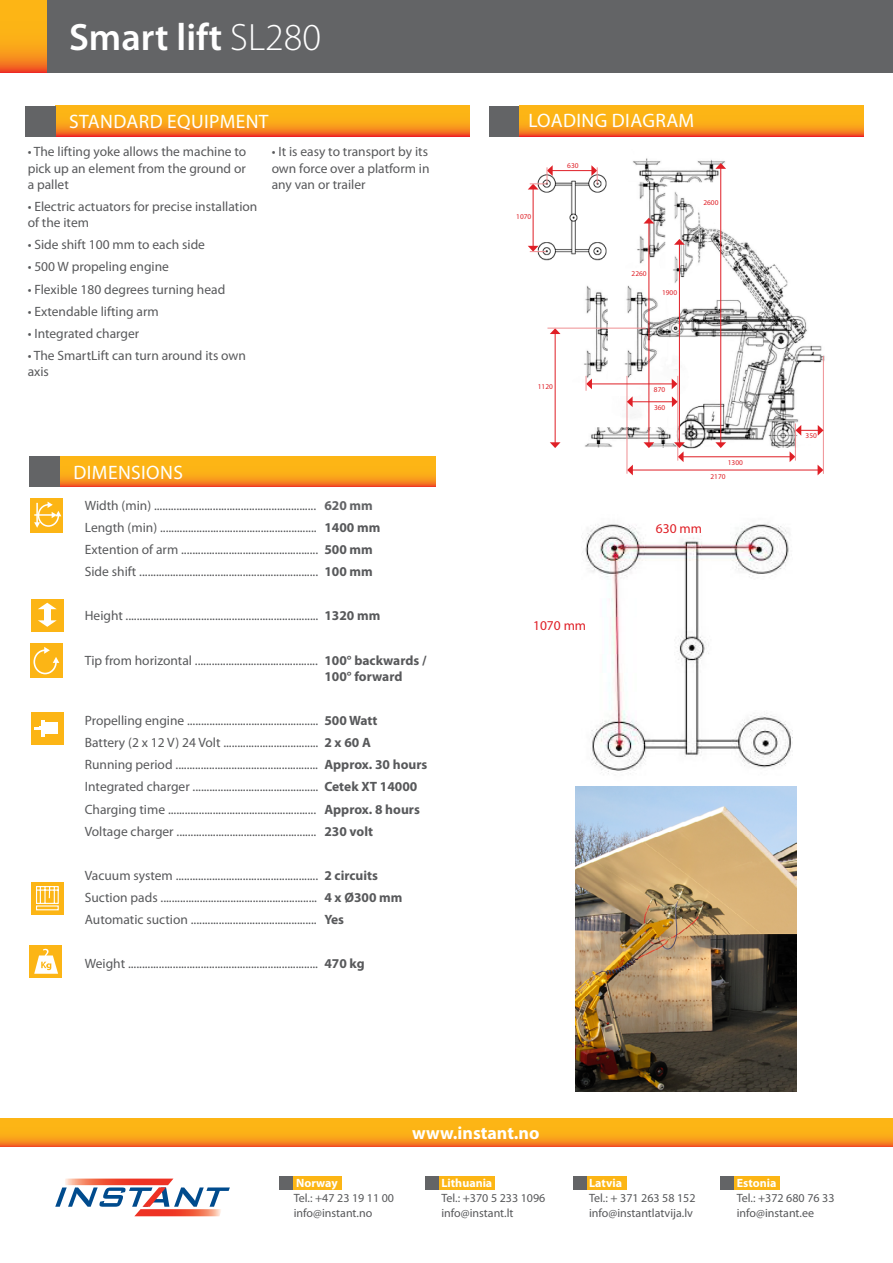
<style>
.page{position:relative;width:893px;height:1263px;background:#fff}
.page>*{position:absolute;margin:0;border:0;box-sizing:border-box;transform-origin:0 0}
.t1{font:600 38.25px "Myriad Pro";color:#fff}
.t2{font:19.5px "Myriad Pro";letter-spacing:.02em;color:#fff}
.t3{font:700 18px "Myriad Pro";color:#fff}
.t4{font:13.5px/22.2px "Myriad Pro";color:#58595b}
.t5{font:13.5px "Myriad Pro";color:#df1f26}
.t6{font:12px/15px "Myriad Pro";color:#58595b}
.t7{font:700 12px "Myriad Pro";color:#fff}
.t8{font:7.35px "Myriad Pro";color:#df1f26}
.s1{font-weight:300}
.s2{font-weight:700;color:#636466}
.s3{font-weight:700}
</style>
<div class="page">
<svg style="left:56px;top:106px;width:414px;height:30px;background:#f99c19"></svg>
<div style="left:25px;top:106px;width:31px;height:30px;background:#636466"></div>
<svg style="left:519px;top:106px;width:344px;height:30px;background:#f9a118"></svg>
<div style="left:489px;top:106px;width:30px;height:30px;background:#636466"></div>
<svg style="left:70px;top:456px;width:366px;height:15px"></svg>
<svg style="left:0;top:1118px;width:893px;height:29px;background:#faa218"></svg>
<div style="left:279px;top:1176px;width:14px;height:14px;background:#636466"></div>
<div style="left:425px;top:1176px;width:15px;height:14px;background:#636466"></div>
<div style="left:573px;top:1176px;width:14px;height:14px;background:#636466"></div>
<div style="left:720px;top:1176px;width:14px;height:14px;background:#636466"></div>
<div style="left:293px;top:1176px;width:48px;height:14px;background:#fcb515"></div>
<div style="left:439px;top:1176px;width:56px;height:14px;background:#fcb515"></div>
<div style="left:587px;top:1176px;width:40px;height:14px;background:#fcb515"></div>
<div style="left:734px;top:1176px;width:45px;height:14px;background:#fcb515"></div>
<svg style="left:55px;top:1178px;width:175px;height:38px"></svg>
<div style="left:47px;top:0;width:846px;height:72px;background:#636466"></div>
<svg style="left:0;top:0;width:47px;height:72px;background:#f9a018"></svg>
<svg style="left:60px;top:457px;width:375px;height:30px;background:#f9a019"></svg>
<div style="left:30px;top:457px;width:30px;height:30px;background:#636466"></div>
<div style="left:31px;top:882px;width:32px;height:32px;background:#fcb515"></div>
<svg style="left:36px;top:886px;width:23px;height:25px"></svg>
<div style="left:31px;top:599px;width:32px;height:32px;background:#fcb515"></div>
<div style="left:44px;top:607px;width:6px;height:13px;background:#fff"></div>
<svg style="left:38px;top:603px;width:19px;height:6px"></svg>
<svg style="left:38px;top:620px;width:19px;height:7px"></svg>
<div style="left:30px;top:498px;width:33px;height:35px;background:#fcb515"></div>
<svg style="left:34px;top:502px;width:27px;height:26px"></svg>
<div style="left:30px;top:643px;width:33px;height:35px;background:#fcb515"></div>
<svg style="left:33px;top:647px;width:26px;height:28px"></svg>
<div style="left:31px;top:712px;width:32px;height:32px;background:#fcb515"></div>
<hr style="left:41px;top:720px;width:4px;height:16px;background:#fff">
<div style="left:44px;top:723px;width:14px;height:11px;background:#fff"></div>
<svg style="left:34px;top:726px;width:7px;height:4px"></svg>
<div style="left:30px;top:946px;width:32px;height:32px;background:#fcb515"></div>
<svg style="left:34px;top:949px;width:24px;height:25px"></svg>
<img style="left:531px;top:158px;width:294px;height:293px">
<hr style="left:555px;top:333px;width:1px;height:110px;background:#df1f26">
<svg style="left:550px;top:329px;width:10px;height:5px"></svg>
<svg style="left:550px;top:442px;width:10px;height:6px"></svg>
<hr style="left:547px;top:328px;width:99px;height:1px;background:#ef8f93">
<hr style="left:649px;top:223px;width:1px;height:220px;background:#df1f26">
<svg style="left:643px;top:218px;width:11px;height:5px"></svg>
<svg style="left:643px;top:442px;width:11px;height:6px"></svg>
<hr style="left:720px;top:168px;width:1px;height:275px;background:#df1f26">
<svg style="left:715px;top:163px;width:11px;height:6px"></svg>
<svg style="left:715px;top:442px;width:11px;height:6px"></svg>
<hr style="left:533px;top:189px;width:1px;height:58px;background:#df1f26">
<hr style="left:683px;top:456px;width:107px;height:1px;background:#df1f26">
<svg style="left:790px;top:451px;width:5px;height:11px"></svg>
<hr style="left:677px;top:376px;width:1px;height:85px;background:#ef8f93">
<hr style="left:795px;top:423px;width:1px;height:38px;background:#ef8f93">
<hr style="left:679px;top:244px;width:1px;height:199px;background:#df1f26">
<svg style="left:674px;top:239px;width:11px;height:6px"></svg>
<svg style="left:674px;top:442px;width:11px;height:20px"></svg>
<hr style="left:632px;top:470px;width:186px;height:1px;background:#df1f26">
<svg style="left:628px;top:465px;width:5px;height:10px"></svg>
<svg style="left:818px;top:465px;width:5px;height:10px"></svg>
<hr style="left:627px;top:376px;width:1px;height:98px;background:#ef8f93">
<hr style="left:823px;top:356px;width:1px;height:118px;background:#ef8f93">
<hr style="left:591px;top:384px;width:82px;height:1px;background:#df1f26">
<svg style="left:672px;top:379px;width:5px;height:10px"></svg>
<svg style="left:586px;top:376px;width:6px;height:15px"></svg>
<hr style="left:632px;top:401px;width:41px;height:1px;background:#df1f26">
<svg style="left:627px;top:396px;width:6px;height:11px"></svg>
<svg style="left:672px;top:396px;width:6px;height:11px"></svg>
<svg style="left:795px;top:425px;width:28px;height:11px"></svg>
<hr style="left:552px;top:170px;width:40px;height:1px;background:#df1f26">
<svg style="left:591px;top:165px;width:7px;height:19px"></svg>
<svg style="left:528px;top:165px;width:25px;height:24px"></svg>
<svg style="left:528px;top:246px;width:18px;height:6px"></svg>
<img style="left:582px;top:524px;width:211px;height:263px">
<img style="left:576px;top:787px;width:221px;height:304px">
<h1 class="t1" style="left:69px;top:13px;width:254px">Smart lift <span class="s1">SL280</span></h1>
<h2 class="t2" style="left:69px;top:110px;width:198px">Standard equipment</h2>
<h2 class="t2" style="left:528px;top:109px;width:167px">loading diagram</h2>
<p class="t4" style="left:28px;top:144px;width:220px;line-height:16.2px;text-align:justify">• The lifting yoke allows the machine to pick up an element from the ground or a pallet</p>
<p class="t4" style="left:272px;top:144px;width:159px;line-height:16.2px;text-align:justify">• It is easy to transport by its own force over a platform in any van or trailer</p>
<p class="t4" style="left:28px;top:198px;width:231px;line-height:16.2px">• Electric actuators for precise installation of the item</p>
<p class="t4" style="left:28px;top:233px;width:179px">• Side shift 100 mm to each side</p>
<p class="t4" style="left:28px;top:256px;width:143px">• 500 W propeling engine</p>
<p class="t4" style="left:28px;top:278px;width:199px">• Flexible 180 degrees turning head</p>
<p class="t4" style="left:28px;top:300px;width:133px">• Extendable lifting arm</p>
<p class="t4" style="left:28px;top:322px;width:113px">• Integrated charger</p>
<p class="t4" style="left:28px;top:347px;width:220px;line-height:16.2px">• The SmartLift can turn around its own axis</p>
<p class="t8" style="left:516px;top:212px;width:17px">1070</p>
<p class="t8" style="left:567px;top:161px;width:13px">630</p>
<p class="t8" style="left:538px;top:382px;width:17px">1120</p>
<p class="t8" style="left:632px;top:269px;width:17px">2260</p>
<p class="t8" style="left:662px;top:288px;width:17px">1900</p>
<p class="t8" style="left:654px;top:385px;width:13px">870</p>
<p class="t8" style="left:654px;top:403px;width:13px">360</p>
<p class="t8" style="left:703px;top:198px;width:17px">2600</p>
<h2 class="t2" style="left:74px;top:461px;width:109px">dimensions</h2>
<p class="t8" style="left:728px;top:458px;width:17px">1300</p>
<p class="t8" style="left:710px;top:472px;width:17px">2170</p>
<p class="t4" style="left:85px;top:494px;width:297px">Width (min) .......................................................... <span class="s2">620 mm </span>Length (min) ........................................................ <span class="s3">1400 mm </span>Extention of arm ................................................. <span class="s3">500 mm </span>Side shift ................................................................ <span class="s3">100 mm</span></p>
<p class="t4" style="left:85px;top:604px;width:297px">Height ..................................................................... <span class="s3">1320 mm</span></p>
<p class="t4" style="left:324px;top:652px;width:104px;line-height:16.2px;text-indent:-240px">Tip from horizontal ............................................ <span class="s3">100° backwards /<br>100° forward</span></p>
<p class="t4" style="left:85px;top:709px;width:344px">Propelling engine ............................................... <span class="s3">500 Watt<br></span>Battery (2 x 12 V) 24 Volt .................................. <span class="s3">2 x 60 A<br></span>Running period ................................................... <span class="s3">Approx. 30 hours </span>Integrated charger ............................................. <span class="s3">Cetek XT 14000<br></span>Charging time ..................................................... <span class="s3">Approx. 8 hours </span>Voltage charger .................................................. <span class="s3">230 volt</span></p>
<p class="t4" style="left:85px;top:864px;width:319px">Vacuum system ................................................... <span class="s3">2 circuits<br></span>Suction pads ........................................................ <span class="s3">4 x Ø300 mm<br></span>Automatic suction ............................................. <span class="s3">Yes</span></p>
<p class="t4" style="left:85px;top:953px;width:281px">Weight .................................................................... <span class="s3">470 kg</span></p>
<p class="t5" style="left:533px;top:617px;width:55px">1070 mm</p>
<h3 class="t3" style="left:412px;top:1121px;width:129px">www.instant.no</h3>
<p class="t5" style="left:656px;top:521px;width:48px">630 mm</p>
<p class="t8" style="left:806px;top:431px;width:13px">350</p>
<p class="t7" style="left:296px;top:1175px;width:43px">Norway</p>
<p class="t6" style="left:294px;top:1190px;width:102px">Tel.: +47 23 19 11 00 info@instant.no</p>
<p class="t7" style="left:441px;top:1175px;width:52px">Lithuania</p>
<p class="t6" style="left:441px;top:1190px;width:105px">Tel.: +370 5 233 1096 info@instant.lt</p>
<p class="t7" style="left:589px;top:1175px;width:34px">Latvia</p>
<p class="t6" style="left:589px;top:1190px;width:108px">Tel.: + 371 263 58 152 info@instantlatvija.lv</p>
<p class="t7" style="left:737px;top:1175px;width:41px">Estonia</p>
<p class="t6" style="left:737px;top:1190px;width:99px">Tel.: +372 680 76 33 info@instant.ee</p>
</div>
